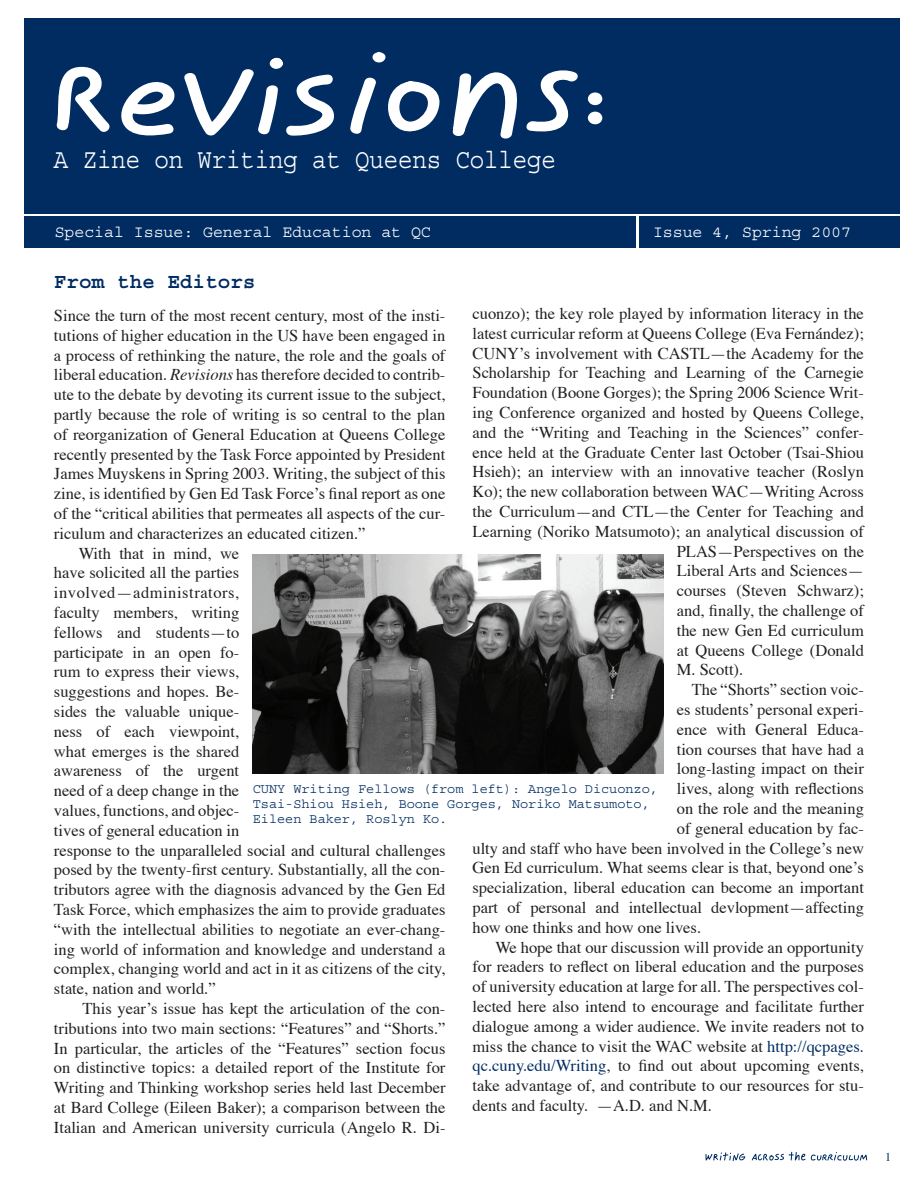
<style>
.page{position:relative;width:918px;height:1188px;background:#fff}
.page>*{position:absolute;margin:0;border:0;box-sizing:border-box;transform-origin:0 0}
.t1{font:700 76.65px "Courier";color:#fff}
.t2{font:27.45px "Courier";color:#fff;scale:.87 1}
.t3{font:700 21px "Courier";color:#002c62}
.t4{font:16.5px "Times";color:#231f20}
.t5{font:16.5px "Courier";color:#fff}
.t6{font:16.5px "Times";letter-spacing:.035em;color:#231f20}
.t7{font:13.5px/15px "Courier";color:#002c62}
.s1{font-style:italic}
.s2{color:#002c62}
</style>
<div class="page">
<svg style="left:705px;top:1152px;width:40px;height:9px"></svg>
<svg style="left:752px;top:1152px;width:115px;height:9px"></svg>
<div style="left:24px;top:19px;width:875px;height:195px;background:#002c62"></div>
<svg style="left:350px;top:77px;width:90px;height:57px"></svg>
<svg style="left:372px;top:52px;width:14px;height:11px"></svg>
<svg style="left:56px;top:57px;width:278px;height:79px"></svg>
<svg style="left:452px;top:70px;width:126px;height:69px"></svg>
<div style="left:24px;top:217px;width:612px;height:31px;background:#002c62"></div>
<div style="left:639px;top:217px;width:260px;height:31px;background:#002c62"></div>
<img style="left:253px;top:555px;width:410px;height:219px">
<h2 class="t2" style="left:54px;top:146px;width:578px">A Zine on Writing at Queens College</h2>
<h1 class="t1" style="left:572px;top:61px;width:47px">:</h1>
<p class="t5" style="left:55px;top:224px;width:378px">Special Issue: General Education at QC</p>
<p class="t5" style="left:653px;top:224px;width:199px">Issue 4, Spring 2007</p>
<p class="t3" style="left:54px;top:271px;width:203px">From the Editors</p>
<p class="t4" style="left:54px;top:300px;width:393px">Since the turn of the most recent century, most of the insti-</p>
<p class="t4" style="left:54px;top:320px;width:393px">tutions of higher education in the US have been engaged in</p>
<p class="t4" style="left:54px;top:340px;width:393px">a process of rethinking the nature, the role and the goals of</p>
<p class="t4" style="left:54px;top:359px;width:393px">liberal education. <span class="s1">Revisions</span> has therefore decided to contrib-</p>
<p class="t4" style="left:54px;top:379px;width:393px">ute to the debate by devoting its current issue to the subject,</p>
<p class="t4" style="left:54px;top:399px;width:393px">partly because the role of writing is so central to the plan</p>
<p class="t4" style="left:54px;top:419px;width:393px">of reorganization of General Education at Queens College</p>
<p class="t4" style="left:54px;top:439px;width:393px">recently presented by the Task Force appointed by President</p>
<p class="t4" style="left:54px;top:458px;width:393px">James Muyskens in Spring 2003. Writing, the subject of this</p>
<p class="t4" style="left:54px;top:478px;width:393px">zine, is identified by Gen Ed Task Force’s final report as one</p>
<p class="t4" style="left:54px;top:498px;width:393px">of the “critical abilities that permeates all aspects of the cur-</p>
<p class="t4" style="left:54px;top:518px;width:313px">riculum and characterizes an educated citizen.”</p>
<p class="t4" style="left:79px;top:538px;width:162px">With that in mind, we</p>
<p class="t4" style="left:54px;top:557px;width:187px">have solicited all the parties</p>
<p class="t6" style="left:54px;top:577px;width:187px">involved—administrators,</p>
<p class="t4" style="left:54px;top:597px;width:187px">faculty members, writing</p>
<p class="t4" style="left:54px;top:617px;width:187px">fellows and students—to</p>
<p class="t4" style="left:54px;top:637px;width:187px">participate in an open fo-</p>
<p class="t4" style="left:54px;top:656px;width:187px">rum to express their views,</p>
<p class="t4" style="left:54px;top:676px;width:187px">suggestions and hopes. Be-</p>
<p class="t4" style="left:54px;top:696px;width:187px">sides the valuable unique-</p>
<p class="t4" style="left:54px;top:716px;width:187px">ness of each viewpoint,</p>
<p class="t4" style="left:54px;top:736px;width:187px">what emerges is the shared</p>
<p class="t4" style="left:54px;top:755px;width:187px">awareness of the urgent</p>
<p class="t4" style="left:54px;top:775px;width:187px">need of a deep change in the</p>
<p class="t4" style="left:54px;top:795px;width:187px">values, functions, and objec-</p>
<p class="t4" style="left:54px;top:815px;width:187px">tives of general education in</p>
<p class="t4" style="left:54px;top:835px;width:393px">response to the unparalleled social and cultural challenges</p>
<p class="t4" style="left:54px;top:854px;width:393px">posed by the twenty-first century. Substantially, all the con-</p>
<p class="t4" style="left:54px;top:874px;width:393px">tributors agree with the diagnosis advanced by the Gen Ed</p>
<p class="t4" style="left:54px;top:894px;width:393px">Task Force, which emphasizes the aim to provide graduates</p>
<p class="t4" style="left:54px;top:914px;width:393px">“with the intellectual abilities to negotiate an ever-chang-</p>
<p class="t4" style="left:54px;top:934px;width:393px">ing world of information and knowledge and understand a</p>
<p class="t4" style="left:54px;top:953px;width:393px">complex, changing world and act in it as citizens of the city,</p>
<p class="t4" style="left:54px;top:973px;width:163px">state, nation and world.”</p>
<p class="t4" style="left:82px;top:993px;width:365px">This year’s issue has kept the articulation of the con-</p>
<p class="t4" style="left:54px;top:1013px;width:393px">tributions into two main sections: “Features” and “Shorts.”</p>
<p class="t4" style="left:54px;top:1033px;width:393px">In particular, the articles of the “Features” section focus</p>
<p class="t4" style="left:54px;top:1052px;width:393px">on distinctive topics: a detailed report of the Institute for</p>
<p class="t4" style="left:54px;top:1072px;width:393px">Writing and Thinking workshop series held last December</p>
<p class="t4" style="left:54px;top:1092px;width:393px">at Bard College (Eileen Baker); a comparison between the</p>
<p class="t4" style="left:54px;top:1112px;width:393px">Italian and American university curricula (Angelo R. Di-</p>
<p class="t4" style="left:472px;top:298px;width:393px">cuonzo); the key role played by information literacy in the</p>
<p class="t4" style="left:472px;top:318px;width:393px">latest curricular reform at Queens College (Eva Fernández);</p>
<p class="t4" style="left:472px;top:338px;width:393px">CUNY’s involvement with CASTL—the Academy for the</p>
<p class="t4" style="left:472px;top:357px;width:393px">Scholarship for Teaching and Learning of the Carnegie</p>
<p class="t4" style="left:472px;top:377px;width:393px">Foundation (Boone Gorges); the Spring 2006 Science Writ-</p>
<p class="t4" style="left:472px;top:397px;width:393px">ing Conference organized and hosted by Queens College,</p>
<p class="t4" style="left:472px;top:417px;width:393px">and the “Writing and Teaching in the Sciences” confer-</p>
<p class="t4" style="left:472px;top:437px;width:393px">ence held at the Graduate Center last October (Tsai-Shiou</p>
<p class="t4" style="left:472px;top:456px;width:393px">Hsieh); an interview with an innovative teacher (Roslyn</p>
<p class="t4" style="left:472px;top:476px;width:393px">Ko); the new collaboration between WAC—Writing Across</p>
<p class="t4" style="left:472px;top:496px;width:393px">the Curriculum—and CTL—the Center for Teaching and</p>
<p class="t4" style="left:472px;top:516px;width:393px">Learning (Noriko Matsumoto); an analytical discussion of</p>
<p class="t4" style="left:677px;top:536px;width:189px">PLAS—Perspectives on the</p>
<p class="t4" style="left:677px;top:555px;width:189px">Liberal Arts and Sciences—</p>
<p class="t4" style="left:677px;top:575px;width:189px">courses (Steven Schwarz);</p>
<p class="t4" style="left:677px;top:595px;width:189px">and, finally, the challenge of</p>
<p class="t4" style="left:677px;top:615px;width:189px">the new Gen Ed curriculum</p>
<p class="t4" style="left:677px;top:635px;width:189px">at Queens College (Donald</p>
<p class="t4" style="left:677px;top:654px;width:68px">M. Scott).</p>
<p class="t4" style="left:692px;top:674px;width:174px">The “Shorts” section voic-</p>
<p class="t4" style="left:677px;top:694px;width:189px">es students’ personal experi-</p>
<p class="t4" style="left:677px;top:714px;width:189px">ence with General Educa-</p>
<p class="t4" style="left:677px;top:734px;width:189px">tion courses that have had a</p>
<p class="t4" style="left:677px;top:753px;width:189px">long-lasting impact on their</p>
<p class="t4" style="left:677px;top:773px;width:189px">lives, along with reflections</p>
<p class="t4" style="left:677px;top:793px;width:189px">on the role and the meaning</p>
<p class="t4" style="left:677px;top:813px;width:189px">of general education by fac-</p>
<p class="t4" style="left:472px;top:833px;width:393px">ulty and staff who have been involved in the College’s new</p>
<p class="t4" style="left:472px;top:852px;width:393px">Gen Ed curriculum. What seems clear is that, beyond one’s</p>
<p class="t4" style="left:472px;top:872px;width:393px">specialization, liberal education can become an important</p>
<p class="t4" style="left:472px;top:892px;width:393px">part of personal and intellectual devlopment—affecting</p>
<p class="t4" style="left:472px;top:912px;width:230px">how one thinks and how one lives.</p>
<p class="t4" style="left:495px;top:932px;width:370px">We hope that our discussion will provide an opportunity</p>
<p class="t4" style="left:472px;top:951px;width:393px">for readers to reflect on liberal education and the purposes</p>
<p class="t4" style="left:472px;top:971px;width:393px">of university education at large for all. The perspectives col-</p>
<p class="t4" style="left:472px;top:991px;width:393px">lected here also intend to encourage and facilitate further</p>
<p class="t4" style="left:472px;top:1011px;width:393px">dialogue among a wider audience. We invite readers not to</p>
<p class="t4" style="left:472px;top:1031px;width:393px">miss the chance to visit the WAC website at <span class="s2">http://qcpages.</span></p>
<p class="t4" style="left:472px;top:1050px;width:393px"><span class="s2">qc.cuny.edu/Writing</span>, to find out about upcoming events,</p>
<p class="t4" style="left:472px;top:1070px;width:393px">take advantage of, and contribute to our resources for stu-</p>
<p class="t4" style="left:472px;top:1090px;width:241px">dents and faculty. —A.D. and N.M.</p>
<p class="t7" style="left:253px;top:781px;width:407px">CUNY Writing Fellows (from left): Angelo Dicuonzo,<br>Tsai-Shiou Hsieh, Boone Gorges, Noriko Matsumoto,<br>Eileen Baker, Roslyn Ko.</p>
</div>
